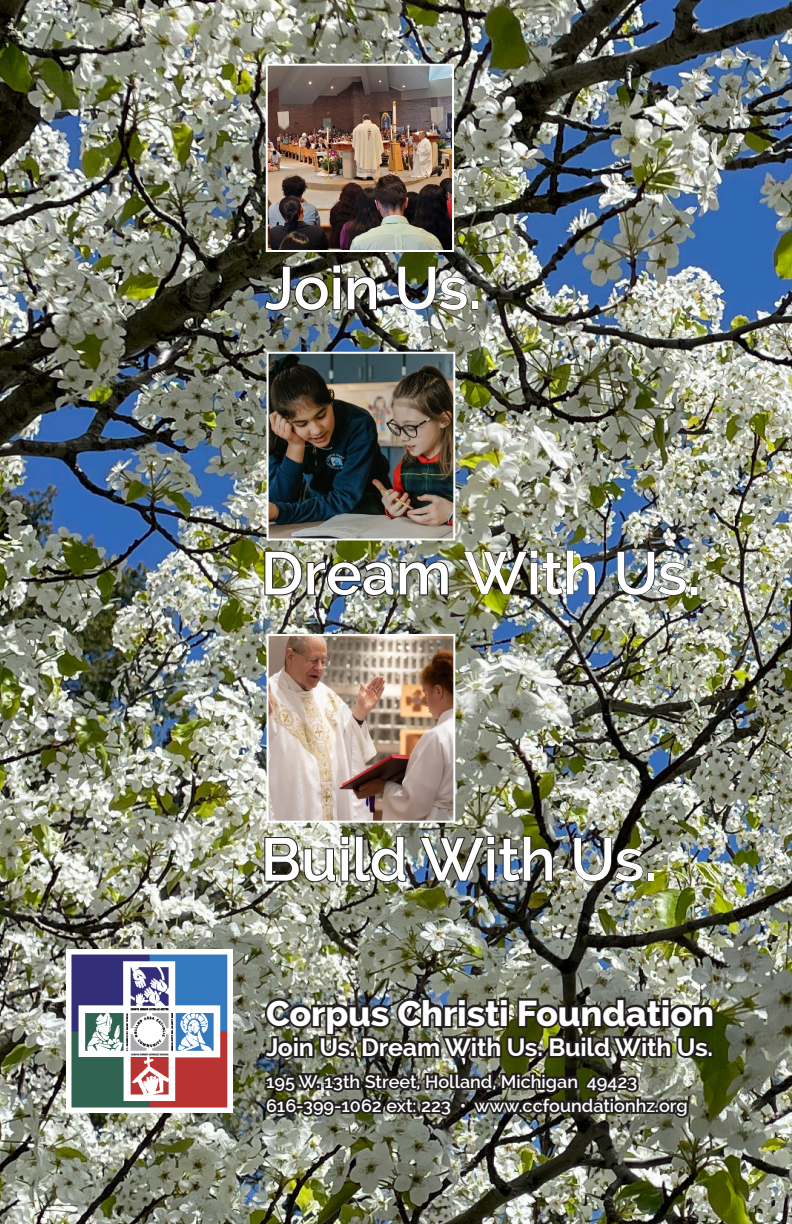
<style>
.page{position:relative;width:792px;height:1224px;background:#fff}
.page>*{position:absolute;margin:0;border:0;box-sizing:border-box;transform-origin:0 0}
.t1{font:600 60px "Raleway";color:#fff}
.t2{font:800 36px "Raleway";letter-spacing:-.005em;color:#fff}
.t3{font:700 25px "Raleway";letter-spacing:-.01em;color:#fff}
.t4{font:600 18px "Raleway";color:#fff}
</style>
<div class="page">
<img style="left:0;top:0;width:792px;height:1224px">
<img style="left:269px;top:67px;width:182px;height:182px">
<div style="left:266px;top:64px;width:188px;height:188px;border:2px solid #fff"></div>
<img style="left:270px;top:355px;width:182px;height:182px">
<div style="left:267px;top:352px;width:188px;height:188px;border:2px solid #fff"></div>
<img style="left:263px;top:263px;width:115px;height:49px">
<img style="left:397px;top:266px;width:71px;height:45px">
<div style="left:472px;top:301px;width:6px;height:9px;border:1px solid #231f20"></div>
<img style="left:263px;top:550px;width:187px;height:47px">
<img style="left:463px;top:550px;width:133px;height:46px">
<img style="left:617px;top:551px;width:70px;height:45px">
<div style="left:691px;top:586px;width:6px;height:9px;border:1px solid #231f20"></div>
<img style="left:263px;top:835px;width:144px;height:48px">
<img style="left:418px;top:835px;width:136px;height:48px">
<img style="left:573px;top:837px;width:71px;height:45px">
<div style="left:647px;top:872px;width:7px;height:9px;border:1px solid #231f20"></div>
<img style="left:261px;top:995px;width:455px;height:129px">
<img style="left:67px;top:949px;width:166px;height:164px">
<img style="left:270px;top:637px;width:182px;height:183px">
<div style="left:267px;top:634px;width:188px;height:189px;border:2px solid #fff"></div>
<p class="t1" style="left:265px;top:254px;width:218px">Join Us.</p>
<p class="t1" style="left:261px;top:539px;width:441px">Dream With Us.</p>
<p class="t1" style="left:261px;top:825px;width:398px">Build With Us.</p>
<p class="t2" style="left:266px;top:993px;width:450px">Corpus Christi Foundation</p>
<p class="t3" style="left:266px;top:1033px;width:449px">Join Us. Dream With Us. Build With Us.</p>
<p class="t4" style="left:266px;top:1071px;width:373px">195 W. 13th Street, Holland, Michigan 49423</p>
<p class="t4" style="left:266px;top:1095px;width:423px">616-399-1062 ext: 223 • www.ccfoundationhz.org</p>
</div>
